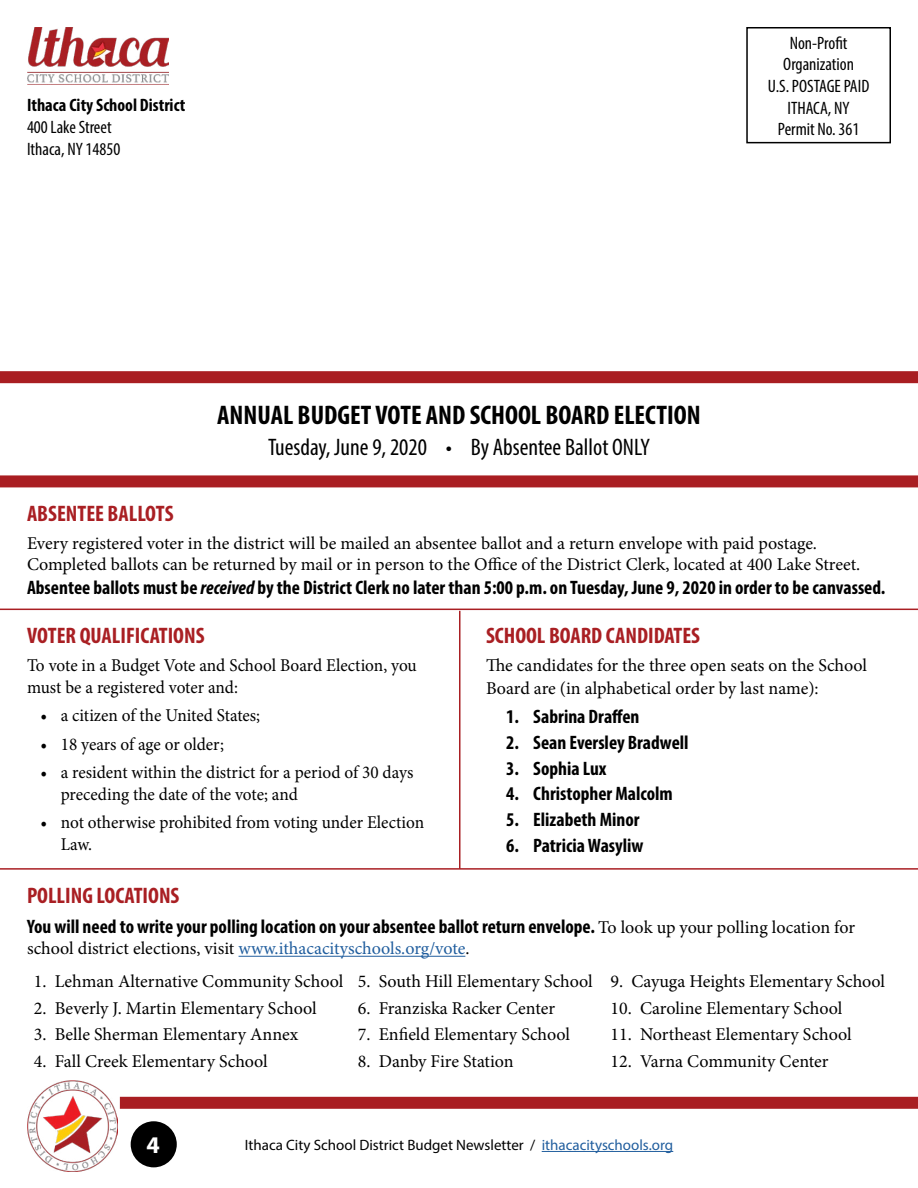
<style>
.page{position:relative;width:918px;height:1188px;background:#fff}
.page>*{position:absolute;margin:0;border:0;box-sizing:border-box;transform-origin:0 0}
.t1{font:700 condensed 27px "Myriad Pro";color:#000}
.t2{font:condensed 24px "Myriad Pro";color:#000}
.t3{font:700 24px "Myriad Pro";color:#fff}
.t4{font:700 condensed 22.5px "Myriad Pro";color:#a91f23}
.t5{font:700 condensed 19.5px "Myriad Pro";color:#000}
.t6{font:18px/21.6px "Minion Pro";color:#000}
.t7{font:18px/21.6px "Minion Pro";color:#000;scale:.96 1}
.t8{font:condensed 18px/21.6px "Myriad Pro";color:#000}
.t9{font:700 condensed 18px "Myriad Pro";color:#000}
.t10{font:15px "Myriad Pro";color:#000}
.s1{font-style:italic}
.s2{font-family:"Minion Pro";font-weight:400;font-stretch:normal;font-size:18px}
.s3{color:#215e9e}
</style>
<div class="page">
<img style="left:27px;top:27px;width:142px;height:58px">
<hr style="left:0;top:609px;width:918px;height:1px;background:#a91f23">
<div style="left:746px;top:27px;width:145px;height:116px;border:2px solid #000"></div>
<hr style="left:542px;top:1151px;width:131px;height:1px;background:#215e9e">
<div style="left:131px;top:1121px;width:46px;height:46px;background:#000;border-radius:50%"></div>
<img style="left:27px;top:1080px;width:91px;height:91px">
<div style="left:0;top:371px;width:918px;height:12px;background:#a91e22"></div>
<hr style="left:0;top:868px;width:918px;height:2px;background:#a91f23">
<div style="left:0;top:475px;width:918px;height:12px;background:#a91e22"></div>
<hr style="left:459px;top:611px;width:1px;height:258px;background:#a91f23">
<div style="left:120px;top:1097px;width:798px;height:12px;background:#a91e22"></div>
<hr style="left:239px;top:956px;width:226px;height:1px;background:#215e9e">
<p class="t9" style="left:27px;top:94px;width:160px">Ithaca City School District</p>
<p class="t8" style="left:27px;top:116px;width:95px">400 Lake Street<br>Ithaca, NY 14850</p>
<p class="t8" style="left:768px;top:32px;width:103px;text-align:center">Non-Profit<br>Organization<br>U.S. POSTAGE PAID<br>ITHACA, NY<br>Permit No. 361</p>
<h1 class="t1" style="left:217px;top:398px;width:485px">ANNUAL BUDGET VOTE AND SCHOOL BOARD ELECTION</h1>
<h2 class="t2" style="left:268px;top:433px;width:383px">Tuesday, June 9, 2020 • By Absentee Ballot ONLY</h2>
<p class="t4" style="left:27px;top:499px;width:148px">ABSENTEE BALLOTS</p>
<p class="t6" style="left:27px;top:532px;width:835px">Every registered voter in the district will be mailed an absentee ballot and a return envelope with paid postage.<br>Completed ballots can be returned by mail or in person to the Office of the District Clerk, located at 400 Lake Street.</p>
<p class="t5" style="left:27px;top:575px;width:860px">Absentee ballots must be <span class="s1">received</span> by the District Clerk no later than 5:00 p.m. on Tuesday, June 9, 2020 in order to be canvassed.</p>
<p class="t4" style="left:486px;top:622px;width:216px">SCHOOL BOARD CANDIDATES</p>
<p class="t6" style="left:486px;top:655px;width:383px;line-height:22.5px">The candidates for the three open seats on the School<br>Board are (in alphabetical order by last name):</p>
<p class="t5" style="left:506px;top:705px;width:135px">1. Sabrina Draffen</p>
<p class="t5" style="left:506px;top:730px;width:184px">2. Sean Eversley Bradwell</p>
<p class="t5" style="left:506px;top:756px;width:102px">3. Sophia Lux</p>
<p class="t5" style="left:506px;top:782px;width:168px">4. Christopher Malcolm</p>
<p class="t5" style="left:506px;top:808px;width:135px">5. Elizabeth Minor</p>
<p class="t5" style="left:506px;top:833px;width:139px">6. Patricia Wasyliw</p>
<p class="t4" style="left:27px;top:881px;width:154px">POLLING LOCATIONS</p>
<p class="t5" style="left:27px;top:914px;width:830px">You will need to write your polling location on your absentee ballot return envelope. <span class="s2">To look up your polling location for</span></p>
<p class="t6" style="left:27px;top:938px;width:444px">school district elections, visit <span class="s3">www.ithacacityschools.org/vote</span>.</p>
<p class="t6" style="left:34px;top:971px;width:853px">1. Lehman Alternative Community School 5. South Hill Elementary School 9. Cayuga Heights Elementary School</p>
<p class="t6" style="left:34px;top:997px;width:284px">2. Beverly J. Martin Elementary School</p>
<p class="t6" style="left:358px;top:997px;width:199px">6. Franziska Racker Center</p>
<p class="t6" style="left:611px;top:997px;width:233px">10. Caroline Elementary School</p>
<p class="t6" style="left:34px;top:1024px;width:266px">3. Belle Sherman Elementary Annex</p>
<p class="t6" style="left:358px;top:1024px;width:214px">7. Enfield Elementary School</p>
<p class="t6" style="left:611px;top:1024px;width:243px">11. Northeast Elementary School</p>
<p class="t6" style="left:34px;top:1050px;width:236px">4. Fall Creek Elementary School</p>
<p class="t6" style="left:358px;top:1050px;width:158px">8. Danby Fire Station</p>
<p class="t6" style="left:611px;top:1050px;width:220px">12. Varna Community Center</p>
<p class="t4" style="left:27px;top:622px;width:179px">VOTER QUALIFICATIONS</p>
<p class="t7" style="left:27px;top:655px;width:408px">To vote in a Budget Vote and School Board Election, you must be a registered voter and:</p>
<p class="t7" style="left:40px;top:705px;width:230px">• a citizen of the United States;</p>
<p class="t7" style="left:40px;top:733px;width:193px">• 18 years of age or older;</p>
<p class="t7" style="left:61px;top:762px;width:369px;text-indent:-20px">• a resident within the district for a period of 30 days preceding the date of the vote; and</p>
<p class="t7" style="left:61px;top:812px;width:380px;text-indent:-20px">• not otherwise prohibited from voting under Election<br>Law.</p>
<h2 class="t3" style="left:147px;top:1130px;width:15px">4</h2>
<p class="t10" style="left:245px;top:1136px;width:430px">Ithaca City School District Budget Newsletter / <span class="s3">ithacacityschools.org</span></p>
</div>
